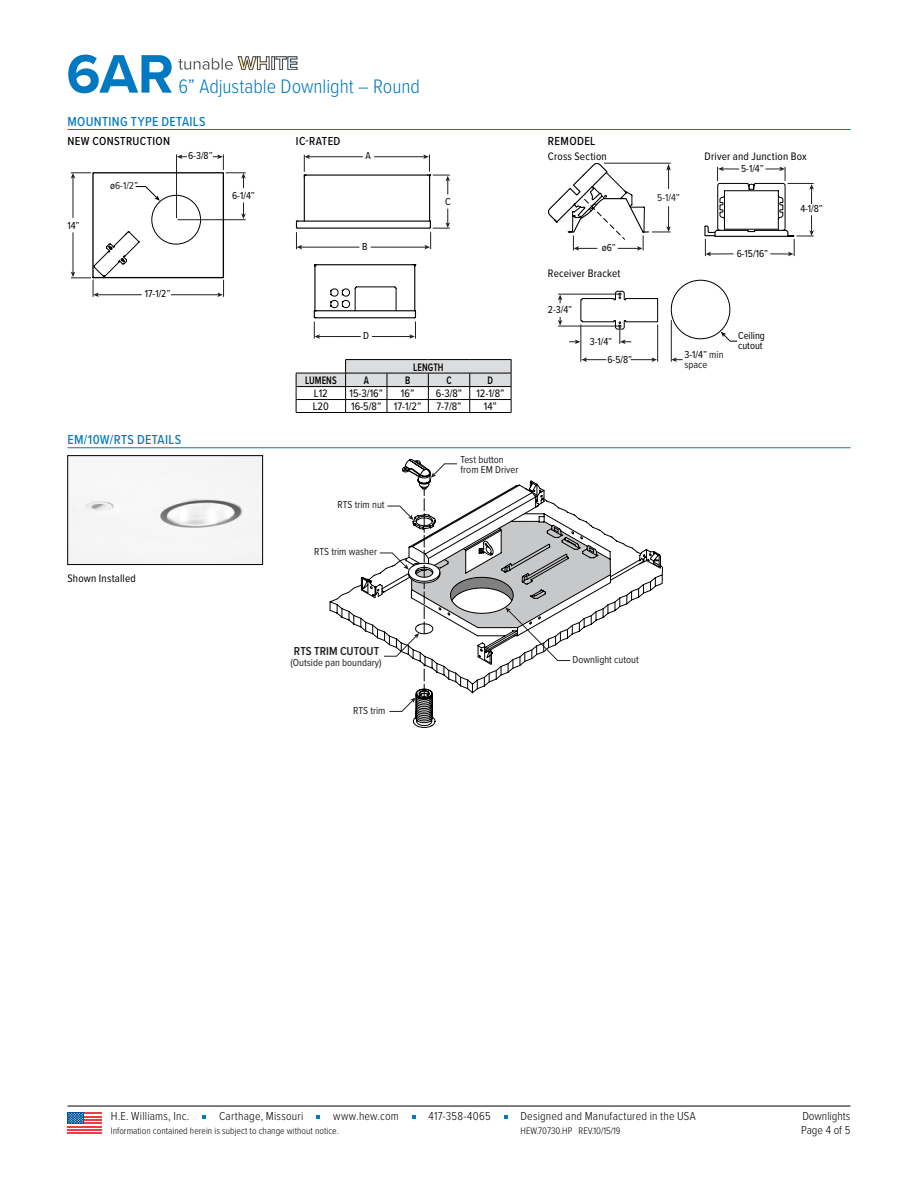
<style>
.page{position:relative;width:918px;height:1188px;background:#fff}
.page>*{position:absolute;margin:0;border:0;box-sizing:border-box;transform-origin:0 0}
.t1{font:700 56.25px "Proxima Nova";color:#0079c1}
.t2{font:300 20.25px "Proxima Nova Cond";letter-spacing:-.005em;color:#0079c1}
.t3{font:500 13.5px "Proxima Nova Cond";letter-spacing:.025em;color:#0079c1}
.t4{font:500 12.15px "Proxima Nova Cond";letter-spacing:.03em;color:#000}
.t5{font:300 12px "Proxima Nova Cond";letter-spacing:.015em;color:#000}
.t6{font:500 12px "Proxima Nova Cond";letter-spacing:.03em;color:#000}
.t7{font:600 12px "Proxima Nova Cond";color:#221f20}
.t8{font:11.25px "Proxima Nova Cond";letter-spacing:.015em;color:#000}
.t9{font:600 11.25px "Proxima Nova Cond";letter-spacing:.01em;color:#000;scale:.85 1}
.t10{font:10.5px/10.5px "Proxima Nova Cond";color:#221f20}
.t11{font:10.5px/10.5px "Proxima Nova Cond";color:#000}
.t12{font:10.5px/9.8px "Proxima Nova Cond";color:#211e1f}
.t13{font:10.5px "Proxima Nova Cond";color:#221f1f}
.t14{font:300 9.75px "Proxima Nova Cond";color:#000}
.s1{color:#221f1f}
.s2{color:#000}
.s3{color:#211e1f}
</style>
<div class="page">
<hr style="left:68px;top:129px;width:782px;height:1px;background:#0079c1">
<hr style="left:68px;top:447px;width:782px;height:1px;background:#0079c1">
<div style="left:151px;top:195px;width:50px;height:50px;border:1px solid #000;border-radius:50%"></div>
<hr style="left:97px;top:294px;width:45px;height:1px;background:#221f1f">
<hr style="left:171px;top:294px;width:48px;height:1px;background:#221f1f">
<svg style="left:217px;top:280px;width:7px;height:17px"></svg>
<hr style="left:73px;top:177px;width:1px;height:41px;background:#221f1f">
<svg style="left:71px;top:172px;width:20px;height:7px"></svg>
<svg style="left:71px;top:231px;width:69px;height:66px"></svg>
<hr style="left:178px;top:219px;width:68px;height:1px;background:#221f1f">
<svg style="left:241px;top:202px;width:5px;height:17px"></svg>
<hr style="left:176px;top:154px;width:1px;height:64px;background:#221f1f">
<svg style="left:177px;top:154px;width:10px;height:5px"></svg>
<svg style="left:213px;top:154px;width:33px;height:34px"></svg>
<div style="left:92px;top:172px;width:132px;height:106px;border:1px solid #000"></div>
<svg style="left:135px;top:186px;width:25px;height:15px"></svg>
<hr style="left:306px;top:175px;width:122px;height:1px;background:#000">
<hr style="left:304px;top:177px;width:1px;height:44px;background:#000">
<hr style="left:429px;top:177px;width:1px;height:44px;background:#000">
<hr style="left:297px;top:228px;width:132px;height:1px;background:#000">
<hr style="left:297px;top:221px;width:132px;height:1px;background:#000">
<svg style="left:330px;top:286px;width:67px;height:24px"></svg>
<hr style="left:317px;top:264px;width:96px;height:1px;background:#000">
<hr style="left:314px;top:266px;width:2px;height:45px;background:#000">
<hr style="left:414px;top:266px;width:1px;height:45px;background:#000">
<hr style="left:315px;top:317px;width:100px;height:1px;background:#000">
<hr style="left:315px;top:310px;width:100px;height:1px;background:#000">
<hr style="left:301px;top:247px;width:58px;height:1px;background:#221f1f">
<svg style="left:296px;top:221px;width:6px;height:28px"></svg>
<hr style="left:371px;top:247px;width:55px;height:1px;background:#221f1f">
<svg style="left:424px;top:209px;width:26px;height:40px"></svg>
<hr style="left:308px;top:156px;width:55px;height:1px;background:#221f1f">
<svg style="left:304px;top:154px;width:6px;height:23px"></svg>
<hr style="left:374px;top:156px;width:51px;height:1px;background:#221f1f">
<svg style="left:423px;top:154px;width:27px;height:40px"></svg>
<hr style="left:318px;top:336px;width:43px;height:1px;background:#221f1f">
<svg style="left:314px;top:310px;width:6px;height:29px"></svg>
<hr style="left:372px;top:336px;width:39px;height:1px;background:#221f1f">
<svg style="left:409px;top:310px;width:7px;height:29px"></svg>
<hr style="left:345px;top:359px;width:42px;height:1px;background:#000">
<hr style="left:387px;top:359px;width:41px;height:1px;background:#000">
<hr style="left:428px;top:359px;width:42px;height:1px;background:#000">
<hr style="left:470px;top:359px;width:41px;height:1px;background:#000">
<svg style="left:296px;top:360px;width:216px;height:52px"></svg>
<hr style="left:296px;top:412px;width:50px;height:1px;background:#000">
<hr style="left:346px;top:412px;width:41px;height:1px;background:#000">
<hr style="left:387px;top:412px;width:41px;height:1px;background:#000">
<hr style="left:428px;top:412px;width:42px;height:1px;background:#000">
<hr style="left:470px;top:412px;width:41px;height:1px;background:#000">
<svg style="left:548px;top:163px;width:123px;height:88px"></svg>
<hr style="left:558px;top:294px;width:62px;height:1px;background:#211e1f">
<svg style="left:558px;top:317px;width:4px;height:9px"></svg>
<hr style="left:558px;top:326px;width:62px;height:1px;background:#211e1f">
<svg style="left:558px;top:295px;width:4px;height:8px"></svg>
<svg style="left:569px;top:291px;width:89px;height:53px"></svg>
<hr style="left:580px;top:325px;width:1px;height:37px;background:#211e1f">
<svg style="left:581px;top:357px;width:25px;height:5px"></svg>
<hr style="left:657px;top:325px;width:1px;height:37px;background:#211e1f">
<svg style="left:631px;top:357px;width:26px;height:5px"></svg>
<svg style="left:672px;top:357px;width:11px;height:5px"></svg>
<hr style="left:671px;top:320px;width:1px;height:42px;background:#211e1f">
<svg style="left:671px;top:280px;width:67px;height:62px"></svg>
<svg style="left:704px;top:167px;width:110px;height:89px"></svg>
<div style="left:70px;top:457px;width:191px;height:106px;background:#f6f6f6"></div>
<div style="left:68px;top:455px;width:195px;height:110px;border:1px solid #000"></div>
<svg style="left:330px;top:463px;width:333px;height:249px"></svg>
<hr style="left:68px;top:1106px;width:782px;height:1px;background:#000">
<svg style="left:202px;top:1116px;width:4px;height:3px"></svg>
<svg style="left:316px;top:1116px;width:4px;height:3px"></svg>
<svg style="left:412px;top:1116px;width:4px;height:3px"></svg>
<div style="left:68px;top:1112px;width:34px;height:22px;background:linear-gradient(to right,#fff,#fff)"></div>
<hr style="left:68px;top:1126px;width:34px;height:1px;background:#ef3d42">
<hr style="left:68px;top:1129px;width:34px;height:2px;background:#ef3d42">
<hr style="left:68px;top:1132px;width:34px;height:2px;background:#ef3d42">
<hr style="left:68px;top:1122px;width:34px;height:2px;background:#ef3d42">
<hr style="left:68px;top:1119px;width:34px;height:2px;background:#ef3d42">
<hr style="left:68px;top:1116px;width:34px;height:1px;background:#ef3d42">
<hr style="left:68px;top:1112px;width:34px;height:2px;background:#ef3d42">
<div style="left:68px;top:1112px;width:16px;height:12px;background:#00529c"></div>
<svg style="left:68px;top:1113px;width:15px;height:11px"></svg>
<svg style="left:178px;top:57px;width:119px;height:13px"></svg>
<h1 class="t1" style="left:66px;top:32px;width:109px">6AR</h1>
<h2 class="t2" style="left:178px;top:71px;width:243px">6” Adjustable Downlight – Round</h2>
<p class="t3" style="left:68px;top:112px;width:140px">MOUNTING TYPE DETAILS</p>
<p class="t6" style="left:68px;top:132px;width:104px">NEW CONSTRUCTION</p>
<p class="t6" style="left:296px;top:132px;width:46px">IC-RATED</p>
<p class="t4" style="left:548px;top:132px;width:49px">REMODEL</p>
<p class="t11" style="left:68px;top:219px;width:14px">14<span class="s1">”</span></p>
<p class="t13" style="left:110px;top:178px;width:30px"><span class="s2">ø</span>6-1/2”</p>
<p class="t11" style="left:188px;top:150px;width:26px">6-3/8<span class="s1">”</span></p>
<p class="t11" style="left:232px;top:190px;width:24px">6-1/4<span class="s1">”</span></p>
<p class="t11" style="left:145px;top:288px;width:27px">17-1/2<span class="s1">”</span></p>
<p class="t11" style="left:366px;top:150px;width:7px">A</p>
<p class="t11" style="left:362px;top:241px;width:7px">B</p>
<p class="t11" style="left:445px;top:196px;width:7px">C</p>
<p class="t8" style="left:548px;top:147px;width:60px">Cross Section</p>
<p class="t11" style="left:602px;top:242px;width:16px">ø6<span class="s1">”</span></p>
<p class="t8" style="left:548px;top:265px;width:74px">Receiver Bracket</p>
<p class="t11" style="left:548px;top:304px;width:26px">2-3/4<span class="s3">”</span></p>
<p class="t13" style="left:657px;top:190px;width:24px">5-1/4”</p>
<p class="t8" style="left:704px;top:147px;width:104px">Driver and Junction Box</p>
<p class="t11" style="left:741px;top:162px;width:24px">5-1/4<span class="s1">”</span></p>
<p class="t11" style="left:737px;top:248px;width:33px">6-15/16<span class="s1">”</span></p>
<p class="t11" style="left:800px;top:203px;width:24px">4-1/8<span class="s1">”</span></p>
<p class="t3" style="left:67px;top:430px;width:115px">EM/10W/RTS DETAILS</p>
<p class="t8" style="left:67px;top:570px;width:70px">Shown Installed</p>
<p class="t11" style="left:363px;top:330px;width:7px">D</p>
<p class="t9" style="left:413px;top:359px;width:37px">LENGTH</p>
<p class="t9" style="left:305px;top:372px;width:39px">LUMENS</p>
<p class="t9" style="left:364px;top:372px;width:8px">A</p>
<p class="t9" style="left:405px;top:372px;width:8px">B</p>
<p class="t9" style="left:446px;top:372px;width:8px">C</p>
<p class="t9" style="left:488px;top:372px;width:8px">D</p>
<p class="t8" style="left:314px;top:385px;width:15px">L12</p>
<p class="t8" style="left:349px;top:385px;width:35px">15-3/16”</p>
<p class="t8" style="left:401px;top:385px;width:15px">16”</p>
<p class="t8" style="left:436px;top:385px;width:28px">6-3/8”</p>
<p class="t8" style="left:476px;top:385px;width:30px">12-1/8”</p>
<p class="t8" style="left:313px;top:398px;width:17px">L20</p>
<p class="t8" style="left:351px;top:398px;width:72px">16-5/8” 17-1/2”</p>
<p class="t8" style="left:437px;top:398px;width:27px">7-7/8”</p>
<p class="t8" style="left:484px;top:398px;width:15px">14”</p>
<p class="t10" style="left:338px;top:499px;width:49px">RTS trim nut</p>
<p class="t10" style="left:314px;top:546px;width:64px">RTS trim washer</p>
<p class="t10" style="left:461px;top:454px;width:59px">Test button from EM Driver</p>
<p class="t11" style="left:590px;top:336px;width:24px">3-1/4<span class="s3">”</span></p>
<p class="t11" style="left:607px;top:354px;width:26px">6-5/8<span class="s3">”</span></p>
<p class="t12" style="left:684px;top:349px;width:41px"><span class="s2">3-1/4</span>” min space</p>
<p class="t11" style="left:738px;top:330px;width:28px">Ceiling cutout</p>
<p class="t7" style="left:294px;top:643px;width:87px">RTS TRIM CUTOUT</p>
<p class="t10" style="left:291px;top:657px;width:92px">(Outside pan boundary)</p>
<p class="t10" style="left:573px;top:654px;width:68px">Downlight cutout</p>
<p class="t10" style="left:353px;top:705px;width:34px">RTS trim</p>
<p class="t5" style="left:111px;top:1108px;width:80px">H.E. Williams, Inc.</p>
<p class="t5" style="left:219px;top:1108px;width:86px">Carthage, Missouri</p>
<p class="t5" style="left:333px;top:1108px;width:67px">www.hew.com</p>
<p class="t5" style="left:429px;top:1108px;width:64px">417-358-4065</p>
<p class="t5" style="left:520px;top:1108px;width:177px">Designed and Manufactured in the USA</p>
<p class="t14" style="left:111px;top:1123px;width:230px">Information contained herein is subject to change without notice.</p>
<p class="t5" style="left:802px;top:1108px;width:50px">Downlights</p>
<p class="t14" style="left:521px;top:1123px;width:102px">HEW.70730.HP REV.10/15/19</p>
<p class="t5" style="left:801px;top:1121px;width:51px">Page 4 of 5</p>
</div>
